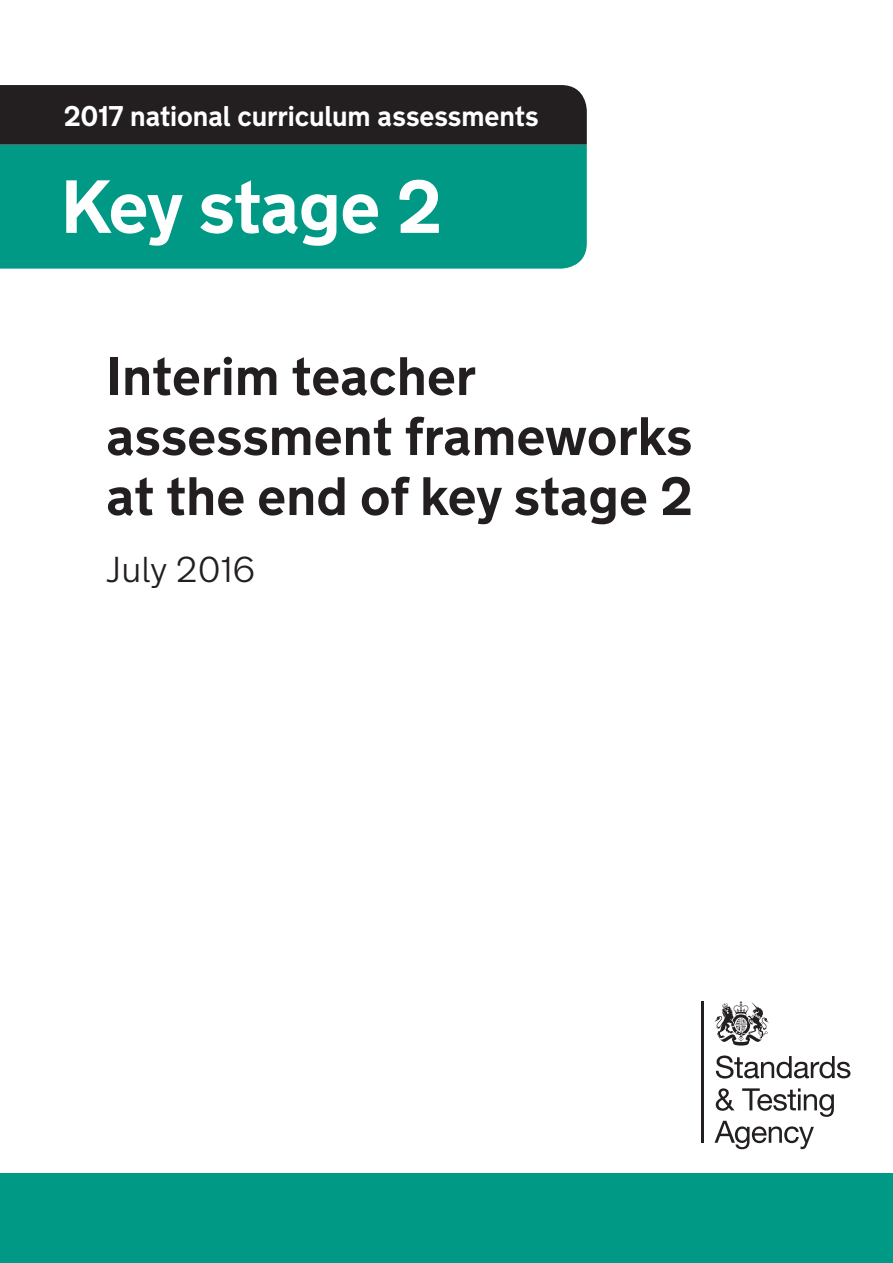
<style>
.page{position:relative;width:893px;height:1263px;background:#fff}
.page>*{position:absolute;margin:0;border:0;box-sizing:border-box;transform-origin:0 0}
.KeyStage{font:700 75px "New Transport";letter-spacing:-.015em;color:#fff}
.Full_Test_Title{font:700 54px/60px "New Transport";color:#231f20}
.Full_Test_Title-2{font:300 36px "New Transport";color:#231f20}
.National_Curriculum{font:700 28.5px "New Transport";letter-spacing:-.005em;color:#fff}
</style>
<div class="page">
<div style="left:0;top:1174px;width:893px;height:89px;background:#009985"></div>
<hr style="left:702px;top:1001px;width:2px;height:141px;background:#231f20">
<svg style="left:715px;top:1001px;width:54px;height:44px"></svg>
<svg style="left:716px;top:1055px;width:134px;height:23px"></svg>
<svg style="left:714px;top:1088px;width:120px;height:61px"></svg>
<div style="left:0;top:145px;width:587px;height:124px;background:#009985"></div>
<div style="left:0;top:85px;width:587px;height:60px;background:#231f20"></div>
<p class="National_Curriculum" style="left:64px;top:98px;width:477px">2017 national curriculum assessments</p>
<p class="KeyStage" style="left:61px;top:159px;width:383px">Key stage 2</p>
<p class="Full_Test_Title" style="left:106px;top:347px;width:588px">Interim teacher assessment frameworks at the end of key stage 2</p>
<p class="Full_Test_Title-2" style="left:106px;top:547px;width:150px">July 2016</p>
</div>
